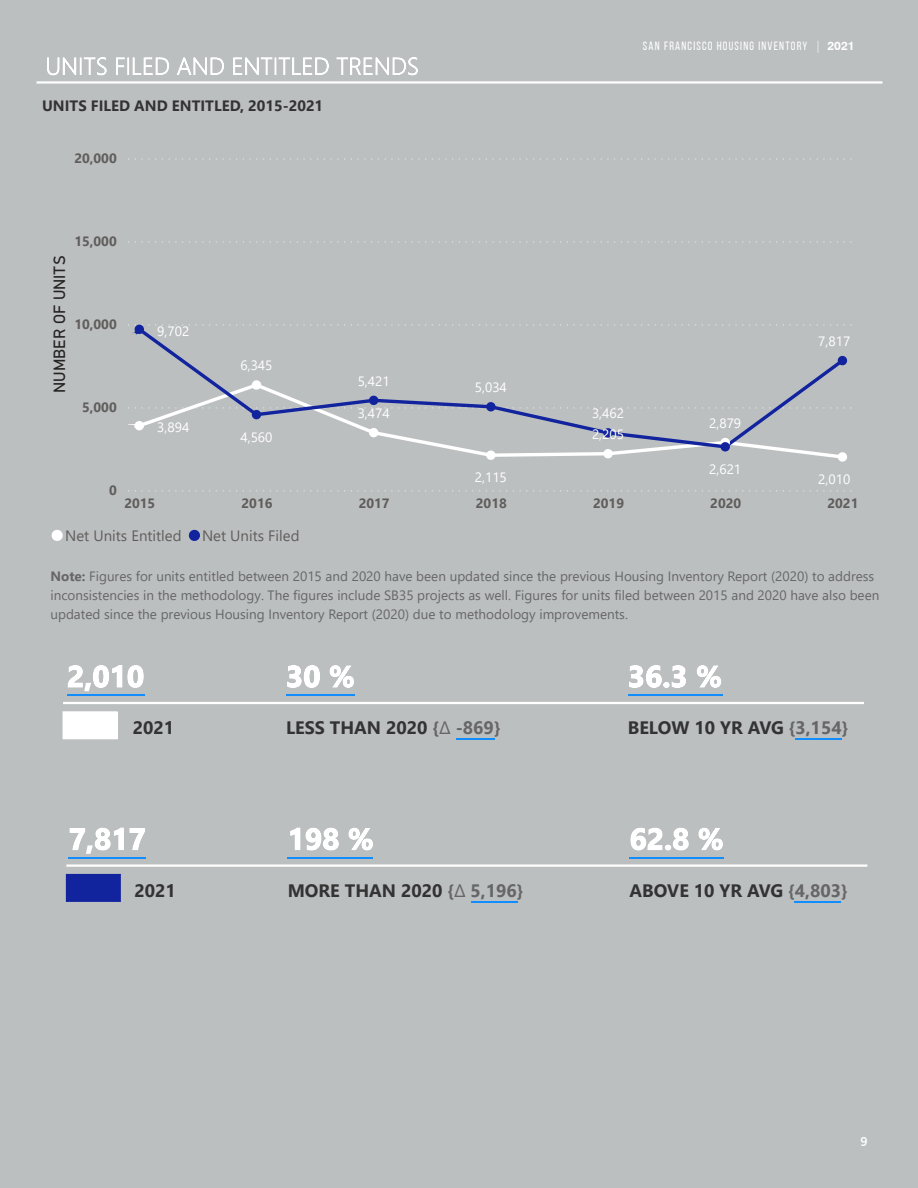
<style>
.page{position:relative;width:918px;height:1188px;background:#bcbfc0}
.page>*{position:absolute;margin:0;border:0;box-sizing:border-box;transform-origin:0 0}
.t1{font:700 18px "Segoe UI";color:#333}
.t2{font:18px "Standard Font";color:#252423}
.t3{font:700 15px "Segoe UI";color:#333}
.t4{font:15px "Segoe UI";color:#605e5c}
.t5{font:13.5px/19.2px "Segoe UI";color:#666}
.t6{font:13.5px "Segoe UI";color:#fff}
.t7{font:700 13.5px "Segoe UI";color:#605e5c}
.t8{font:12px "Bebas Neue";letter-spacing:.1em;color:#fff}
.t9{font:700 12px "News Gothic BT";color:#fff}
.s1{font-family:"Swiss 721 BT";font-weight:300}
.s2{font-family:"Swiss 721 BT";font-weight:700}
.s3{font-weight:700}
.s4{color:#666}
.s5{font-weight:400;color:#666}
</style>
<div class="page">
<hr style="left:37px;top:81px;width:846px;height:3px;background:#fff">
<svg style="left:47px;top:57px;width:371px;height:18px"></svg>
<hr style="left:63px;top:702px;width:801px;height:2px;background:#fff">
<hr style="left:66px;top:864px;width:801px;height:3px;background:#fff">
<hr style="left:67px;top:695px;width:78px;height:1px;background:#118dff">
<svg style="left:68px;top:665px;width:76px;height:26px"></svg>
<hr style="left:69px;top:857px;width:77px;height:2px;background:#118dff">
<svg style="left:70px;top:828px;width:75px;height:26px"></svg>
<hr style="left:286px;top:695px;width:69px;height:1px;background:#118dff">
<svg style="left:287px;top:665px;width:67px;height:23px"></svg>
<hr style="left:456px;top:739px;width:38px;height:1px;background:#118dff">
<svg style="left:128px;top:490px;width:723px;height:1px"></svg>
<svg style="left:128px;top:158px;width:723px;height:2px"></svg>
<svg style="left:158px;top:345px;width:686px;height:51px"></svg>
<svg style="left:252px;top:380px;width:9px;height:10px"></svg>
<svg style="left:838px;top:356px;width:9px;height:9px"></svg>
<svg style="left:52px;top:530px;width:11px;height:11px"></svg>
<svg style="left:189px;top:530px;width:11px;height:11px"></svg>
<hr style="left:288px;top:857px;width:85px;height:2px;background:#118dff">
<svg style="left:290px;top:828px;width:83px;height:22px"></svg>
<hr style="left:471px;top:901px;width:46px;height:1px;background:#118dff">
<hr style="left:628px;top:695px;width:94px;height:1px;background:#118dff">
<svg style="left:629px;top:665px;width:92px;height:23px"></svg>
<hr style="left:795px;top:739px;width:47px;height:1px;background:#118dff">
<hr style="left:629px;top:857px;width:95px;height:2px;background:#118dff">
<svg style="left:630px;top:828px;width:93px;height:22px"></svg>
<hr style="left:795px;top:901px;width:46px;height:1px;background:#118dff">
<div style="left:63px;top:712px;width:54px;height:27px;background:#fff"></div>
<div style="left:66px;top:874px;width:54px;height:27px;background:#12239e"></div>
<svg style="left:128px;top:324px;width:723px;height:21px"></svg>
<svg style="left:128px;top:396px;width:723px;height:66px"></svg>
<p class="t3" style="left:42px;top:92px;width:283px">UNITS FILED AND ENTITLED, 2015-2021</p>
<p class="t7" style="left:74px;top:146px;width:44px">20,000</p>
<h1 class="t2" style="left:49px;top:393px;width:139px;rotate:-90deg">NUMBER OF UNITS</h1>
<p class="t7" style="left:74px;top:229px;width:44px">15,000</p>
<p class="t7" style="left:74px;top:312px;width:44px">10,000</p>
<p class="t7" style="left:82px;top:395px;width:36px">5,000</p>
<p class="t7" style="left:109px;top:478px;width:9px">0</p>
<p class="t6" style="left:157px;top:318px;width:34px">9,702</p>
<p class="t6" style="left:157px;top:414px;width:34px">3,894</p>
<p class="t6" style="left:240px;top:353px;width:34px">6,345</p>
<p class="t6" style="left:240px;top:424px;width:34px">4,560</p>
<p class="t6" style="left:358px;top:368px;width:34px">5,421</p>
<p class="t6" style="left:358px;top:400px;width:34px">3,474</p>
<p class="t6" style="left:475px;top:375px;width:34px">5,034</p>
<p class="t6" style="left:475px;top:465px;width:34px">2,115</p>
<p class="t8" style="left:643px;top:39px;width:213px">SAN FRANCISCO HOUSING INVENTORY <span class="s1">|</span> <span class="s2">2021</span></p>
<p class="t6" style="left:592px;top:401px;width:34px">3,462</p>
<p class="t6" style="left:592px;top:422px;width:34px">2,205</p>
<p class="t6" style="left:709px;top:410px;width:34px">2,879</p>
<p class="t6" style="left:709px;top:457px;width:34px">2,621</p>
<p class="t6" style="left:818px;top:328px;width:34px">7,817</p>
<p class="t6" style="left:818px;top:467px;width:34px">2,010</p>
<p class="t7" style="left:124px;top:491px;width:33px">2015</p>
<p class="t7" style="left:242px;top:491px;width:33px">2016</p>
<p class="t7" style="left:359px;top:491px;width:33px">2017</p>
<p class="t7" style="left:476px;top:491px;width:33px">2018</p>
<p class="t7" style="left:593px;top:491px;width:33px">2019</p>
<p class="t7" style="left:710px;top:491px;width:33px">2020</p>
<p class="t7" style="left:827px;top:491px;width:33px">2021</p>
<p class="t4" style="left:65px;top:521px;width:118px">Net Units Entitled</p>
<p class="t4" style="left:202px;top:521px;width:99px">Net Units Filed</p>
<p class="t5" style="left:50px;top:565px;width:830px"><span class="s3">Note:</span> Figures for units entitled between 2015 and 2020 have been updated since the previous Housing Inventory Report (2020) to address inconsistencies in the methodology. The figures include SB35 projects as well. Figures for units filed between 2015 and 2020 have also been updated since the previous Housing Inventory Report (2020) due to methodology improvements.</p>
<h1 class="t1" style="left:133px;top:711px;width:43px">2021</h1>
<h1 class="t1" style="left:134px;top:873px;width:43px">2021</h1>
<h1 class="t1" style="left:286px;top:711px;width:216px">LESS THAN 2020 <span class="s4">{</span><span class="s5">∆</span> <span class="s4">-869}</span></h1>
<h1 class="t1" style="left:288px;top:873px;width:237px">MORE THAN 2020 <span class="s4">{</span><span class="s5">∆</span> <span class="s4">5,196}</span></h1>
<h1 class="t1" style="left:628px;top:711px;width:222px">BELOW 10 YR AVG <span class="s4">{3,154}</span></h1>
<h1 class="t1" style="left:629px;top:873px;width:220px">ABOVE 10 YR AVG <span class="s4">{4,803}</span></h1>
<p class="t9" style="left:860px;top:1134px;width:9px">9</p>
</div>
